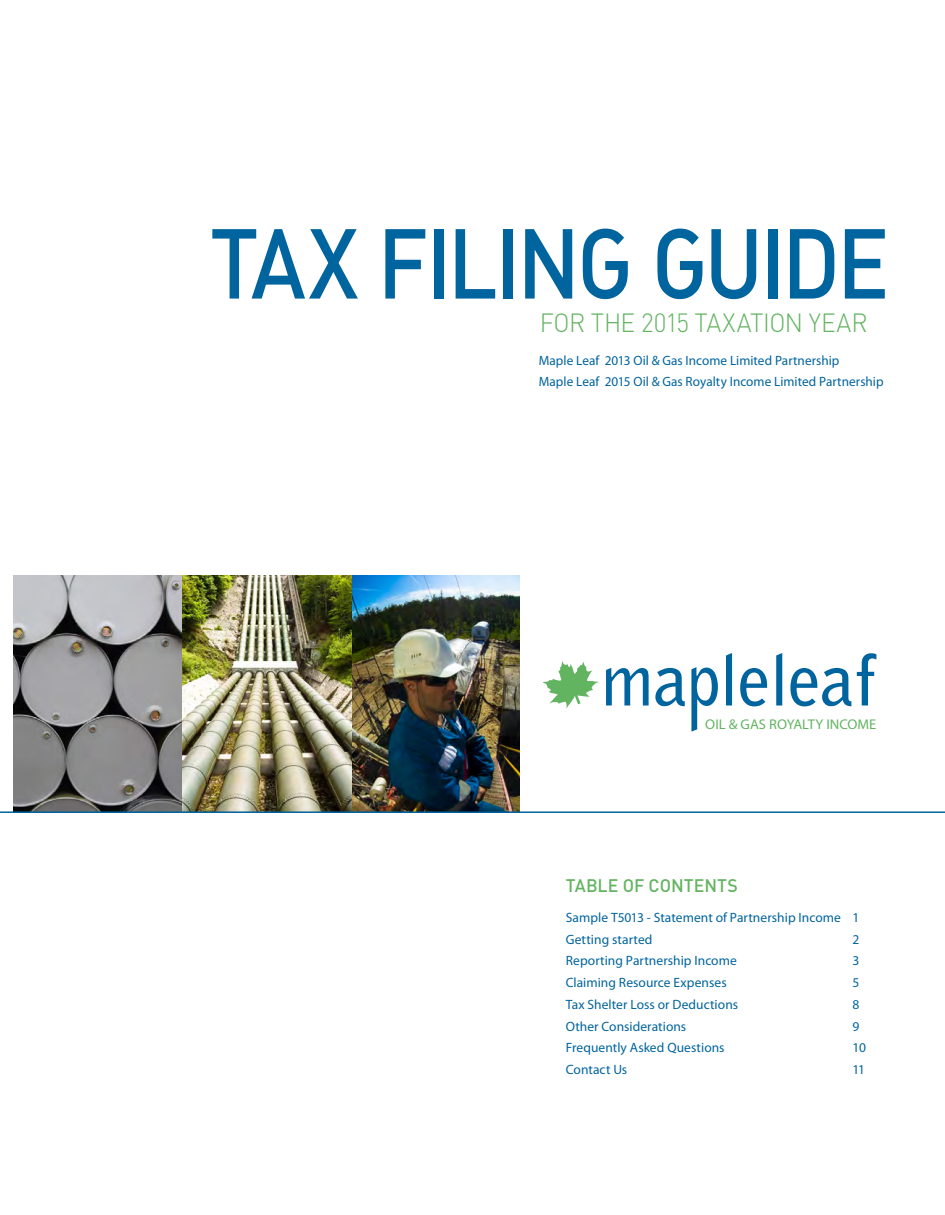
<style>
.page{position:relative;width:945px;height:1215px;background:#fff}
.page>*{position:absolute;margin:0;border:0;box-sizing:border-box;transform-origin:0 0}
.t1{font:500 97.5px "DIN Alternate";letter-spacing:-.04em;color:#00649e;scale:.9 1}
.t2{font:300 26.1px "DIN";letter-spacing:-.02em;color:#63b461;scale:.95 1}
.t3{font:500 18px "DIN";letter-spacing:.005em;color:#63b461}
.t4{font:14.1px "Myriad Pro";color:#63b461}
.Body_-_Myriad{font:13.5px/21.8px "Myriad Pro";letter-spacing:.005em;color:#00649e}
</style>
<div class="page">
<img style="left:14px;top:576px;width:506px;height:235px">
<hr style="left:0;top:811px;width:945px;height:2px;background:#00649e">
<svg style="left:655px;top:668px;width:30px;height:38px"></svg>
<svg style="left:726px;top:653px;width:6px;height:53px"></svg>
<svg style="left:740px;top:668px;width:27px;height:38px"></svg>
<svg style="left:776px;top:653px;width:6px;height:53px"></svg>
<svg style="left:790px;top:668px;width:61px;height:38px"></svg>
<svg style="left:857px;top:653px;width:19px;height:53px"></svg>
<svg style="left:691px;top:667px;width:27px;height:65px"></svg>
<svg style="left:543px;top:661px;width:106px;height:47px"></svg>
<p class="t1" style="left:210px;top:201px;width:757px">TAX FILING GUIDE</p>
<p class="t2" style="left:540px;top:306px;width:347px">FOR THE 2015 TAXATION YEAR</p>
<p class="Body_-_Myriad" style="left:539px;top:350px;width:346px;line-height:21px">Maple Leaf 2013 Oil &amp; Gas Income Limited Partnership<br>Maple Leaf 2015 Oil &amp; Gas Royalty Income Limited Partnership</p>
<p class="t4" style="left:705px;top:715px;width:173px">OIL &amp; GAS ROYALTY INCOME</p>
<p class="t3" style="left:566px;top:874px;width:173px">TABLE OF CONTENTS</p>
<p class="Body_-_Myriad" style="left:566px;top:906px;width:277px">Sample T5013 - Statement of Partnership Income<br>Getting started<br>Reporting Partnership Income<br>Claiming Resource Expenses<br>Tax Shelter Loss or Deductions<br>Other Considerations<br>Frequently Asked Questions<br>Contact Us</p>
<p class="Body_-_Myriad" style="left:853px;top:906px;width:15px">1<br>2<br>3<br>5<br>8<br>9<br>10<br>11</p>
</div>
